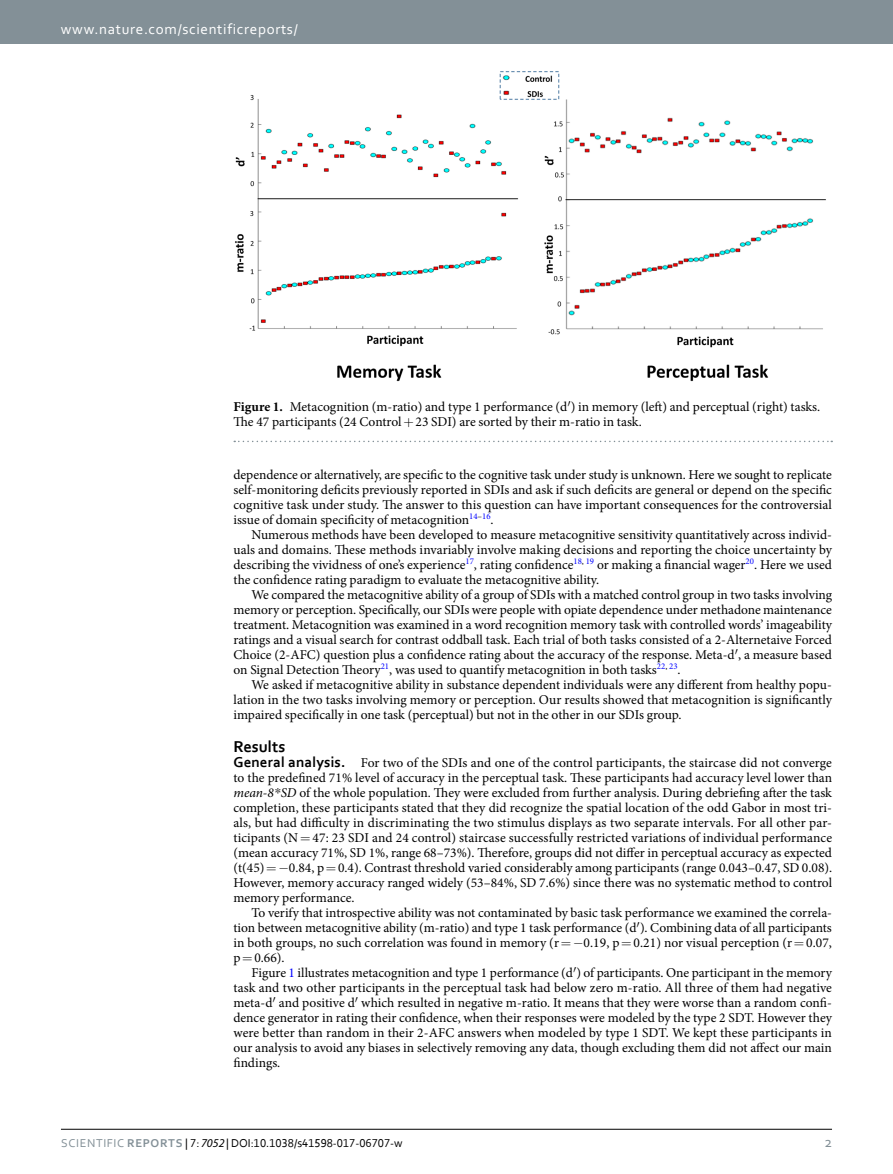
<style>
.page{position:relative;width:893px;height:1174px;background:#fff}
.page>*{position:absolute;margin:0;border:0;box-sizing:border-box;transform-origin:0 0}
.t1{font:700 16.5px "Corbel";color:#000}
.t2{font:15px "Corbel 2";letter-spacing:.045em;color:#fff}
.t3{font:15px "Corbel 2";color:#839097}
.t4{font:13.5px/15px "Minion Pro";color:#000;text-align:justify}
.t5{font:12px "Corbel";color:#000}
.s1{font-weight:700}
.s2{font-family:"Corbel";font-weight:700;font-size:15px}
.s3{font-style:italic}
.s4{font-family:"STIX General";font-style:italic}
.s5{color:#00f}
.s6{font-family:"Corbel 2";color:#839097}
.s7{font-family:"Corbel Bold 2";color:#839097}
.s8{font-family:"Myriad Pro";font-style:italic}
</style>
<div class="page">
<div style="left:0;top:0;width:893px;height:43px;background:#839097"></div>
<hr style="left:61px;top:1129px;width:771px;height:1px;background:#000">
<img style="left:235px;top:71px;width:591px;height:311px">
<svg style="left:234px;top:441px;width:598px;height:1px"></svg>
<p class="t2" style="left:61px;top:19px;width:238px">www.nature.com/scientificreports/</p>
<p class="t4" style="left:233px;top:400px;width:588px"><span class="s1">Figure 1.</span> Metacognition (m-ratio) and type 1 performance (d ) in memory (left) and perceptual (right) tasks.<br>The 47 participants (24 Control 23 SDI) are sorted by their m-ratio in task.</p>
<p class="t4" style="left:233px;top:467px;width:600px">dependence or alternatively, are specific to the cognitive task under study is unknown. Here we sought to replicate self-monitoring deficits previously reported in SDIs and ask if such deficits are general or depend on the specific cognitive task under study. The answer to this question can have important consequences for the controversial issue of domain specificity of metacognition<sup>14</sup><sup>–</sup><sup>16</sup>.</p>
<p class="t4" style="left:233px;top:527px;width:600px;text-indent:18px">Numerous methods have been developed to measure metacognitive sensitivity quantitatively across individ&shy;uals and domains. These methods invariably involve making decisions and reporting the choice uncertainty by describing the vividness of one’s experience<sup>17</sup>, rating confidence<sup>18</sup><sup>,</sup> <sup>19</sup> or making a financial wager<sup>20</sup>. Here we used the confidence rating paradigm to evaluate the metacognitive ability.</p>
<p class="t4" style="left:233px;top:587px;width:600px;text-indent:18px">We compared the metacognitive ability of a group of SDIs with a matched control group in two tasks involving memory or perception. Specifically, our SDIs were people with opiate dependence under methadone maintenance treatment. Metacognition was examined in a word recognition memory task with controlled words’ imageability ratings and a visual search for contrast oddball task. Each trial of both tasks consisted of a 2-Alternetaive Forced Choice (2-AFC) question plus a confidence rating about the accuracy of the response. Meta-d , a measure based on Signal Detection Theory<sup>21</sup>, was used to quantify metacognition in both tasks<sup>22</sup><sup>,</sup> <sup>23</sup>.</p>
<p class="t4" style="left:233px;top:677px;width:600px;text-indent:18px">We asked if metacognitive ability in substance dependent individuals were any different from healthy popu&shy;lation in the two tasks involving memory or perception. Our results showed that metacognition is significantly impaired specifically in one task (perceptual) but not in the other in our SDIs group.</p>
<p class="t1" style="left:233px;top:736px;width:53px">Results</p>
<p class="t4" style="left:233px;top:755px;width:600px"><span class="s2">General analysis.</span> For two of the SDIs and one of the control participants, the staircase did not converge to the predefined 71% level of accuracy in the perceptual task. These participants had accuracy level lower than <span class="s3">mean-8</span><span class="s4">*</span><span class="s3">SD</span> of the whole population. They were excluded from further analysis. During debriefing after the task completion, these participants stated that they did recognize the spatial location of the odd Gabor in most tri&shy;als, but had difficulty in discriminating the two stimulus displays as two separate intervals. For all other par&shy;ticipants (N 47: 23 SDI and 24 control) staircase successfully restricted variations of individual performance (mean accuracy 71%, SD 1%, range 68–73%). Therefore, groups did not differ in perceptual accuracy as expected (t(45) −0.84, p 0.4). Contrast threshold varied considerably among participants (range 0.043–0.47, SD 0.08).<br>However, memory accuracy ranged widely (53–84%, SD 7.6%) since there was no systematic method to control memory performance.</p>
<p class="t4" style="left:233px;top:905px;width:600px;text-indent:18px">To verify that introspective ability was not contaminated by basic task performance we examined the correla&shy;tion between metacognitive ability (m-ratio) and type 1 task performance (d ). Combining data of all participants in both groups, no such correlation was found in memory (r −0.19, p 0.21) nor visual perception (r 0.07, p 0.66).</p>
<p class="t4" style="left:233px;top:965px;width:600px;text-indent:18px">Figure <span class="s5">1</span> illustrates metacognition and type 1 performance (d ) of participants. One participant in the memory task and two other participants in the perceptual task had below zero m-ratio. All three of them had negative meta-d and positive d which resulted in negative m-ratio. It means that they were worse than a random confi&shy;dence generator in rating their confidence, when their responses were modeled by the type 2 SDT. However they were better than random in their 2-AFC answers when modeled by type 1 SDT. We kept these participants in our analysis to avoid any biases in selectively removing any data, though excluding them did not affect our main findings.</p>
<p class="t5" style="left:61px;top:1135px;width:343px"><span class="s6">SCIENTIFIC</span> <span class="s7">REPOrTS</span> | 7: <span class="s8">7052</span> | DOI:10.1038/s41598-017-06707-w</p>
<p class="t3" style="left:824px;top:1132px;width:9px">2</p>
</div>
